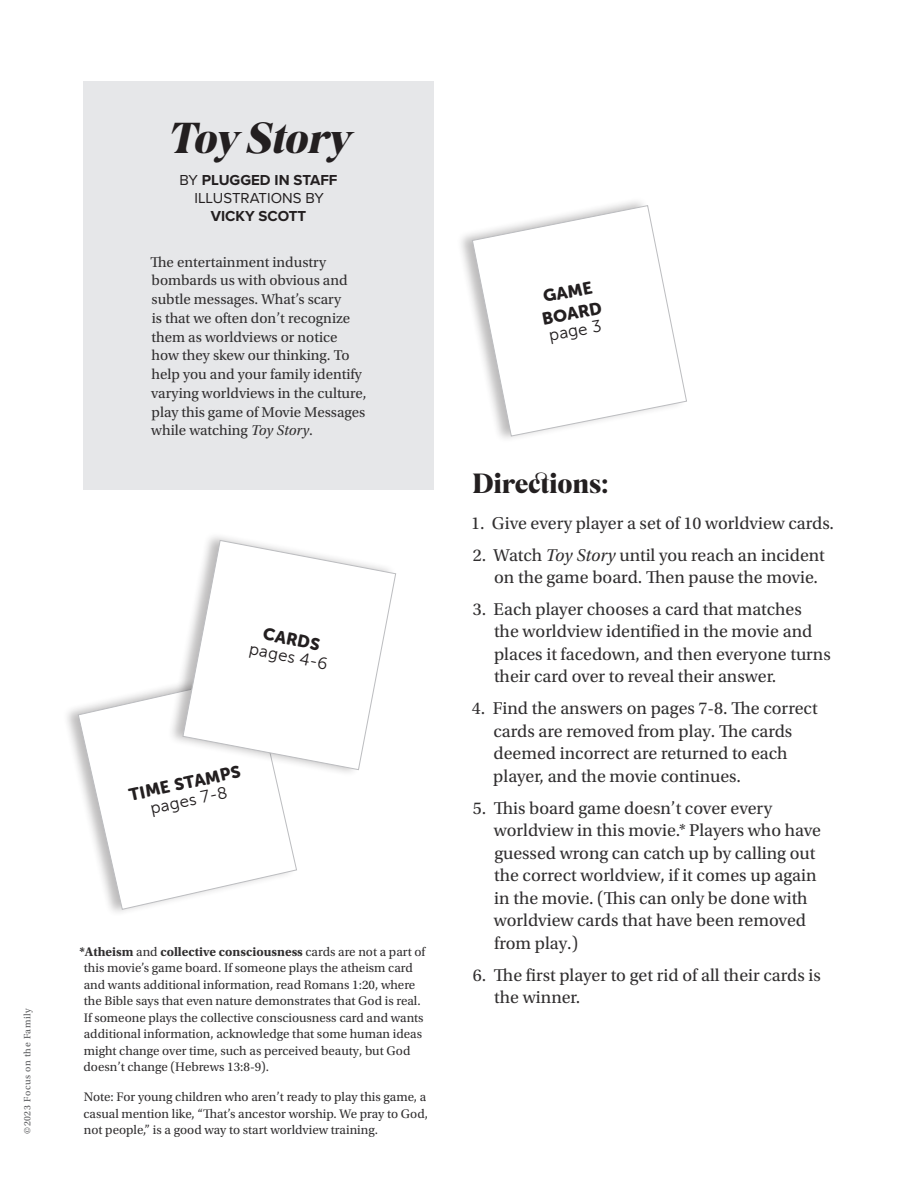
<style>
.page{position:relative;width:918px;height:1188px;background:#fff}
.page>*{position:absolute;margin:0;border:0;box-sizing:border-box;transform-origin:0 0}
.Small_Article_Titles{font:italic 42px "Mogan";color:#231f20}
.body{font:27px "Mogan";letter-spacing:-.01em;color:#231f20}
.body-2{font:18px/22.5px "Utopia Std";color:#312f30}
.Small_Article_Subtit{font:17.1px/17.1px "Museo Sans Rounded 900";color:#231f20;text-align:center}
.Small_Article_Subtit-2{font:17.1px/17.1px "Museo Sans Rounded 300";color:#231f20;text-align:center}
.body-3{font:15px/18.8px "Utopia Std";color:#312f30}
.body-4{font:15px/18px "Proxima Nova";color:#231f20;text-align:center}
._3_byline{font:700 15px "Proxima Nova";color:#231f20}
.body-5{font:13.05px/16.5px "Utopia Std";color:#312f30}
.t1{font:9.75px "Utopia Std";letter-spacing:.06em;color:#57585a}
.s1{font-weight:400}
.s2{font-weight:700}
.s3{font-style:italic}
.s4{font-family:"Museo Sans Rounded 900"}
.s5{font-family:"Museo Sans Rounded 300"}
</style>
<div class="page">
<div style="left:83px;top:81px;width:351px;height:409px;background:#e6e7e9"></div>
<div style="left:62px;top:666px;width:235px;height:250px;background:#231f20;opacity:.3"></div>
<svg style="left:77px;top:675px;width:220px;height:235px"></svg>
<div style="left:456px;top:196px;width:231px;height:247px;background:#231f20;opacity:.3"></div>
<svg style="left:472px;top:205px;width:215px;height:232px"></svg>
<div style="left:167px;top:531px;width:229px;height:245px;background:#231f20;opacity:.3"></div>
<svg style="left:182px;top:540px;width:214px;height:231px"></svg>
<p class="t1" style="left:22px;top:1134px;width:127px;rotate:-90deg">©2023 Focus on the Family</p>
<p class="Small_Article_Titles" style="left:167px;top:110px;width:197px">ToyStory</p>
<p class="_3_byline" style="left:180px;top:169px;width:159px"><span class="s1">BY</span> PLUGGED IN STAFF</p>
<p class="body-4" style="left:194px;top:188px;width:131px">ILLUSTRATIONS BY<br><span class="s2">VICKY SCOTT</span></p>
<p class="body-3" style="left:150px;top:253px;width:218px">The entertainment industry bombards us with obvious and subtle messages. What’s scary<br>is that we often don’t recognize them as worldviews or notice how they skew our thinking. To help you and your family identify varying worldviews in the culture, play this game of Movie Messages while watching <span class="s3">Toy Story</span>.</p>
<p class="Small_Article_Subtit-2" style="left:254px;top:624px;width:81px;rotate:11deg"><span class="s4">CARDS </span>pages 4-6</p>
<p class="Small_Article_Subtit" style="left:127px;top:787px;width:115px;rotate:-12deg">TIME STAMPS <span class="s5">pages 7-8</span></p>
<p class="body-5" style="left:84px;top:943px;width:343px;text-indent:-4px"><span class="s2">*Atheism</span> and <span class="s2">collective consciousness</span> cards are not a part of this movie’s game board. If someone plays the atheism card and wants additional information, read Romans 1:20, where the Bible says that even nature demonstrates that God is real.<br>If someone plays the collective consciousness card and wants additional information, acknowledge that some human ideas might change over time, such as perceived beauty, but God doesn’t change (Hebrews 13:8-9).</p>
<p class="body-5" style="left:84px;top:1089px;width:346px">Note: For young children who aren’t ready to play this game, a casual mention like, “That’s ancestor worship. We pray to God, not people,” is a good way to start worldview training.</p>
<p class="Small_Article_Subtit" style="left:536px;top:287px;width:62px;line-height:21.8px;rotate:-11deg">GAME<br>BOARD</p>
<p class="Small_Article_Subtit-2" style="left:548px;top:327px;width:55px;rotate:-11deg">page 3</p>
<p class="body" style="left:472px;top:465px;width:138px">Directions:</p>
<p class="body-2" style="left:471px;top:512px;width:364px">1. Give every player a set of 10 worldview cards.</p>
<p class="body-2" style="left:494px;top:544px;width:332px;text-indent:-21px">2. Watch <span class="s3">Toy Story</span> until you reach an incident on the game board. Then pause the movie.</p>
<p class="body-2" style="left:494px;top:598px;width:338px;text-indent:-21px">3. Each player chooses a card that matches the worldview identified in the movie and places it facedown, and then everyone turns their card over to reveal their answer.</p>
<p class="body-2" style="left:493px;top:698px;width:326px;text-indent:-21px">4. Find the answers on pages 7-8. The correct cards are removed from play. The cards deemed incorrect are returned to each player, and the movie continues.</p>
<p class="body-2" style="left:494px;top:797px;width:329px;text-indent:-21px">5. This board game doesn’t cover every worldview in this movie.* Players who have guessed wrong can catch up by calling out the correct worldview, if it comes up again in the movie. (This can only be done with worldview cards that have been removed from play.)</p>
<p class="body-2" style="left:494px;top:964px;width:328px;text-indent:-21px">6. The first player to get rid of all their cards is the winner.</p>
</div>
